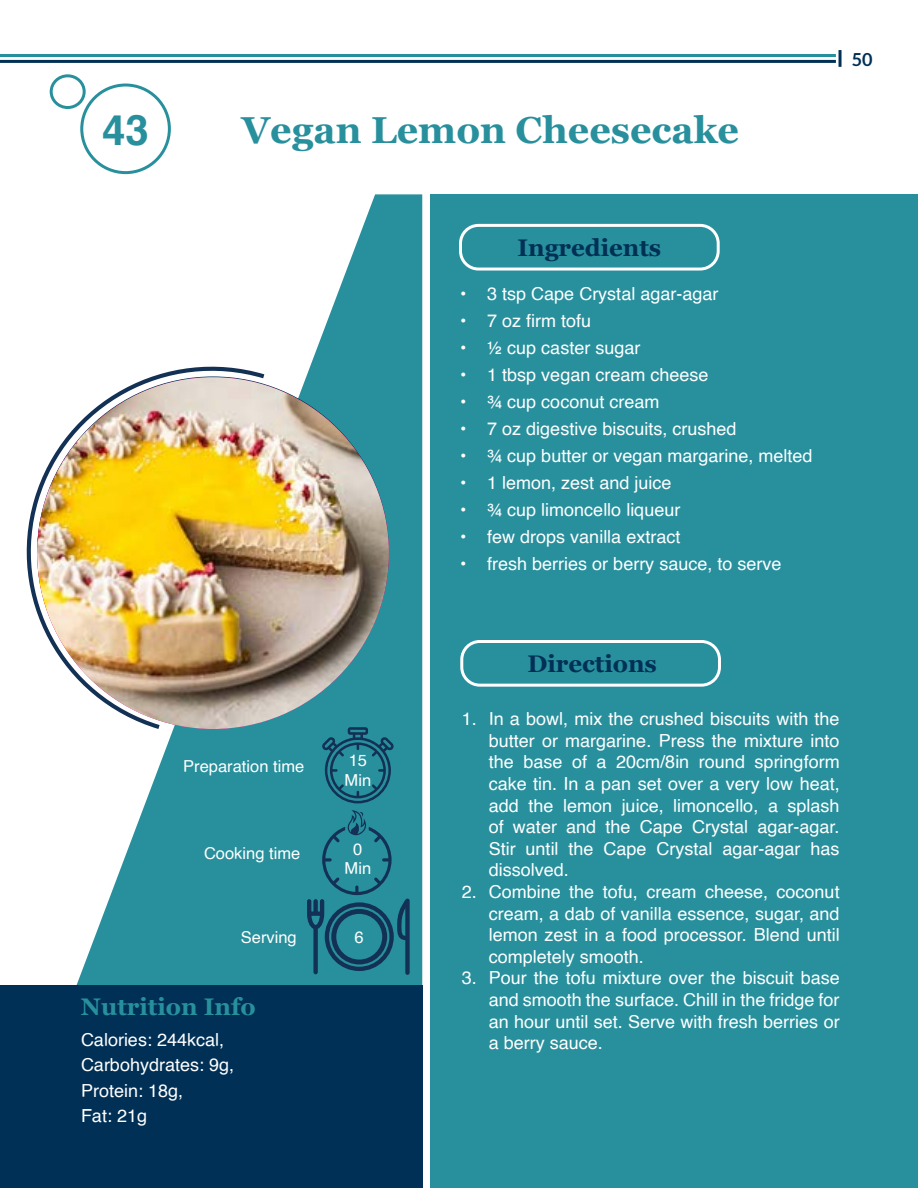
<style>
.page{position:relative;width:918px;height:1188px;background:#fff}
.page>*{position:absolute;margin:0;border:0;box-sizing:border-box;transform-origin:0 0}
.t1{font:700 42px "Helvetica";color:#28909d}
.t2{font:700 37.5px "Georgia";color:#28909d}
.t3{font:700 24px "Georgia";color:#003056}
.t4{font:700 24px "Georgia";color:#28909d}
.t5{font:18px/21.6px "Helvetica";color:#fff;text-align:justify}
.t6{font:700 18px "Lato";color:#003056}
.t7{font:16.5px/19.5px "Helvetica";color:#fff}
</style>
<div class="page">
<hr style="left:0;top:54px;width:836px;height:3px;background:#28909d">
<hr style="left:0;top:60px;width:836px;height:3px;background:#003056">
<hr style="left:839px;top:50px;width:3px;height:17px;background:#003056">
<div style="left:80px;top:84px;width:91px;height:90px;border:3px solid #28909d;border-radius:50%"></div>
<div style="left:50px;top:74px;width:36px;height:35px;border:3px solid #28909d;border-radius:50%"></div>
<div style="left:430px;top:194px;width:488px;height:994px;background:#28909d"></div>
<svg style="left:76px;top:194px;width:346px;height:791px;fill:#28909d"></svg>
<svg style="left:26px;top:345px;width:238px;height:384px"></svg>
<div style="left:0;top:985px;width:422px;height:203px;background:#003056"></div>
<svg style="left:322px;top:727px;width:72px;height:76px;background:#22788b"></svg>
<svg style="left:307px;top:810px;width:103px;height:165px;background:#237b8d"></svg>
<img style="left:37px;top:377px;width:352px;height:352px;border-radius:176px">
<div style="left:459px;top:224px;width:261px;height:47px;border:3px solid #fff;border-radius:18px"></div>
<div style="left:460px;top:640px;width:261px;height:47px;border:3px solid #fff;border-radius:18px"></div>
<h1 class="t1" style="left:102px;top:96px;width:48px">43</h1>
<h2 class="t2" style="left:242px;top:106px;width:499px">Vegan Lemon Cheesecake</h2>
<p class="t6" style="left:852px;top:49px;width:22px">50</p>
<p class="t7" style="left:183px;top:756px;width:123px">Preparation time</p>
<p class="t7" style="left:204px;top:844px;width:98px">Cooking time</p>
<p class="t7" style="left:241px;top:928px;width:57px">Serving</p>
<h3 class="t4" style="left:81px;top:991px;width:176px">Nutrition Info</h3>
<p class="t5" style="left:81px;top:1027px;width:155px;line-height:25.5px;text-align:left">Calories: 244kcal,<br>Carbohydrates: 9g,<br>Protein: 18g,<br>Fat: 21g</p>
<p class="t7" style="left:345px;top:751px;width:28px">15<br>Min</p>
<p class="t7" style="left:345px;top:840px;width:28px;text-align:center">0<br>Min</p>
<p class="t7" style="left:355px;top:928px;width:11px">6</p>
<h3 class="t3" style="left:517px;top:233px;width:145px">Ingredients</h3>
<p class="t5" style="left:460px;top:284px;width:260px">• 3 tsp Cape Crystal agar-agar</p>
<p class="t5" style="left:460px;top:311px;width:133px">• 7 oz firm tofu</p>
<p class="t5" style="left:460px;top:338px;width:182px">• ½ cup caster sugar</p>
<p class="t5" style="left:460px;top:365px;width:250px">• 1 tbsp vegan cream cheese</p>
<p class="t5" style="left:460px;top:392px;width:201px">• ¾ cup coconut cream</p>
<p class="t5" style="left:460px;top:419px;width:278px">• 7 oz digestive biscuits, crushed</p>
<p class="t5" style="left:460px;top:446px;width:354px">• ¾ cup butter or vegan margarine, melted</p>
<p class="t5" style="left:460px;top:473px;width:213px">• 1 lemon, zest and juice</p>
<p class="t5" style="left:460px;top:500px;width:222px">• ¾ cup limoncello liqueur</p>
<p class="t5" style="left:460px;top:527px;width:222px">• few drops vanilla extract</p>
<p class="t5" style="left:460px;top:554px;width:323px">• fresh berries or berry sauce, to serve</p>
<h3 class="t3" style="left:527px;top:649px;width:131px">Directions</h3>
<p class="t5" style="left:489px;top:709px;width:353px;text-indent:-27px">1. In a bowl, mix the crushed biscuits with the butter or margarine. Press the mixture into the base of a 20cm/8in round springform cake tin. In a pan set over a very low heat, add the lemon juice, limoncello, a splash of water and the Cape Crystal agar-agar.<br>Stir until the Cape Crystal agar-agar has dissolved.</p>
<p class="t5" style="left:489px;top:881px;width:353px;text-indent:-27px">2. Combine the tofu, cream cheese, coconut cream, a dab of vanilla essence, sugar, and lemon zest in a food processor. Blend until completely smooth.</p>
<p class="t5" style="left:489px;top:968px;width:353px;text-indent:-27px">3. Pour the tofu mixture over the biscuit base and smooth the surface. Chill in the fridge for an hour until set. Serve with fresh berries or a berry sauce.</p>
</div>
